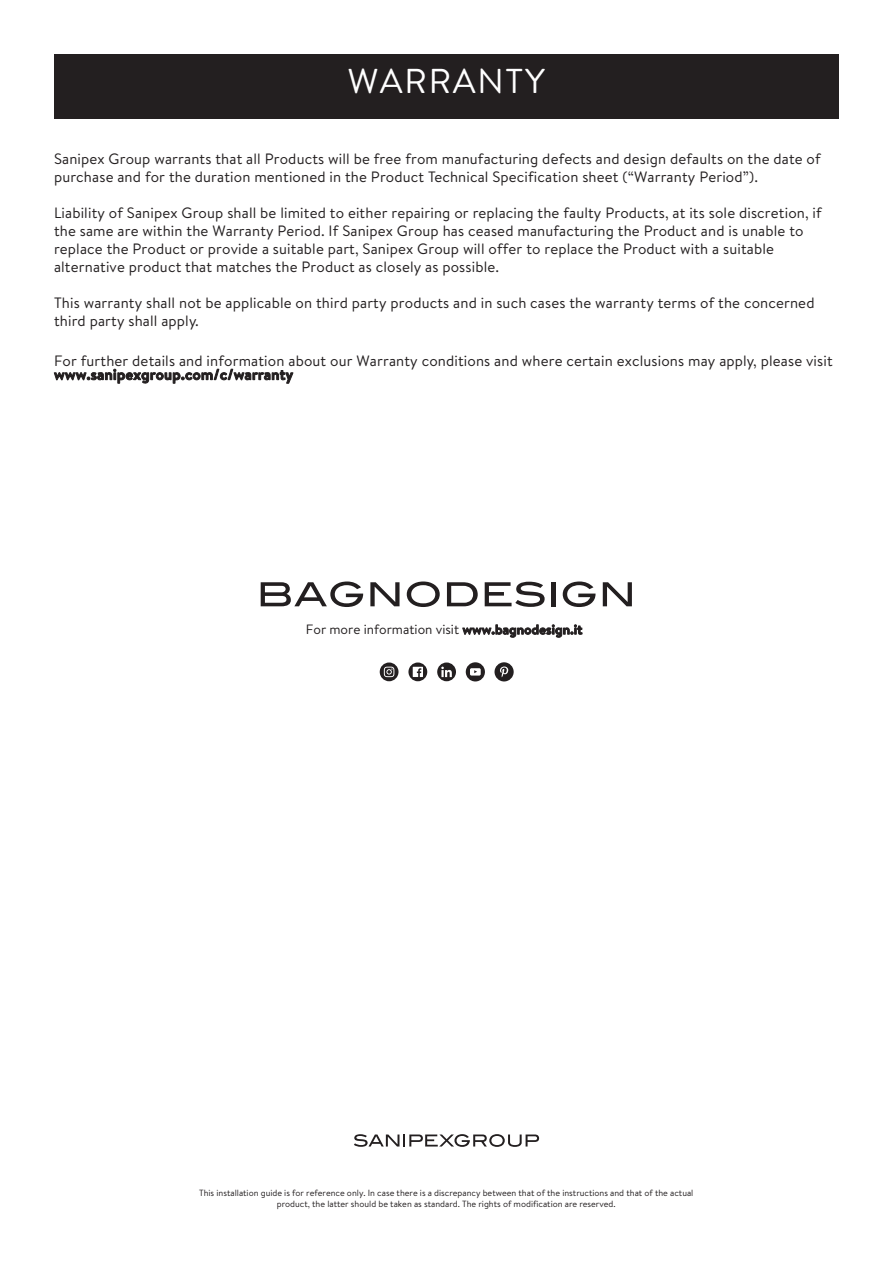
<style>
.page{position:relative;width:893px;height:1263px;background:#fff}
.page>*{position:absolute;margin:0;border:0;box-sizing:border-box;transform-origin:0 0}
.t1{font:34.5px "Brandon Text";letter-spacing:.05em;color:#fff}
.t2{font:15px/18px "Brandon Text";letter-spacing:.01em;color:#231f20}
.t3{font:13.5px "Brandon Text";color:#231f20}
.t4{font:9px/10.8px "Brandon Text";color:#231f20;text-align:center}
.s1{font-weight:700}
</style>
<div class="page">
<div style="left:54px;top:54px;width:785px;height:65px;background:#231f20"></div>
<svg style="left:380px;top:662px;width:18px;height:19px"></svg>
<svg style="left:437px;top:662px;width:19px;height:19px"></svg>
<svg style="left:494px;top:662px;width:20px;height:19px"></svg>
<svg style="left:466px;top:662px;width:19px;height:19px"></svg>
<svg style="left:408px;top:662px;width:19px;height:19px"></svg>
<svg style="left:261px;top:581px;width:102px;height:26px"></svg>
<svg style="left:370px;top:582px;width:29px;height:24px"></svg>
<svg style="left:407px;top:581px;width:33px;height:26px"></svg>
<svg style="left:447px;top:582px;width:31px;height:24px"></svg>
<svg style="left:485px;top:582px;width:60px;height:25px"></svg>
<hr style="left:551px;top:582px;width:4px;height:24px;background:#231f20">
<svg style="left:563px;top:581px;width:32px;height:26px"></svg>
<svg style="left:603px;top:582px;width:29px;height:24px"></svg>
<svg style="left:354px;top:1134px;width:185px;height:13px"></svg>
<p class="t1" style="left:348px;top:58px;width:199px">WARRANTY</p>
<p class="t2" style="left:54px;top:149px;width:768px">Sanipex Group warrants that all Products will be free from manufacturing defects and design defaults on the date of purchase and for the duration mentioned in the Product Technical Specification sheet (“Warranty Period”).</p>
<p class="t2" style="left:54px;top:203px;width:769px">Liability of Sanipex Group shall be limited to either repairing or replacing the faulty Products, at its sole discretion, if the same are within the Warranty Period. If Sanipex Group has ceased manufacturing the Product and is unable to replace the Product or provide a suitable part, Sanipex Group will offer to replace the Product with a suitable alternative product that matches the Product as closely as possible.</p>
<p class="t2" style="left:54px;top:293px;width:762px">This warranty shall not be applicable on third party products and in such cases the warranty terms of the concerned third party shall apply.</p>
<p class="t2" style="left:54px;top:353px;width:780px;line-height:14.1px">For further details and information about our Warranty conditions and where certain exclusions may apply, please visit <span class="s1">www.sanipexgroup.com/c/warranty</span></p>
<p class="t3" style="left:306px;top:620px;width:278px">For more information visit <span class="s1">www.bagnodesign.it</span></p>
<p class="t4" style="left:199px;top:1187px;width:496px">This installation guide is for reference only. In case there is a discrepancy between that of the instructions and that of the actual product, the latter should be taken as standard. The rights of modification are reserved.</p>
</div>
